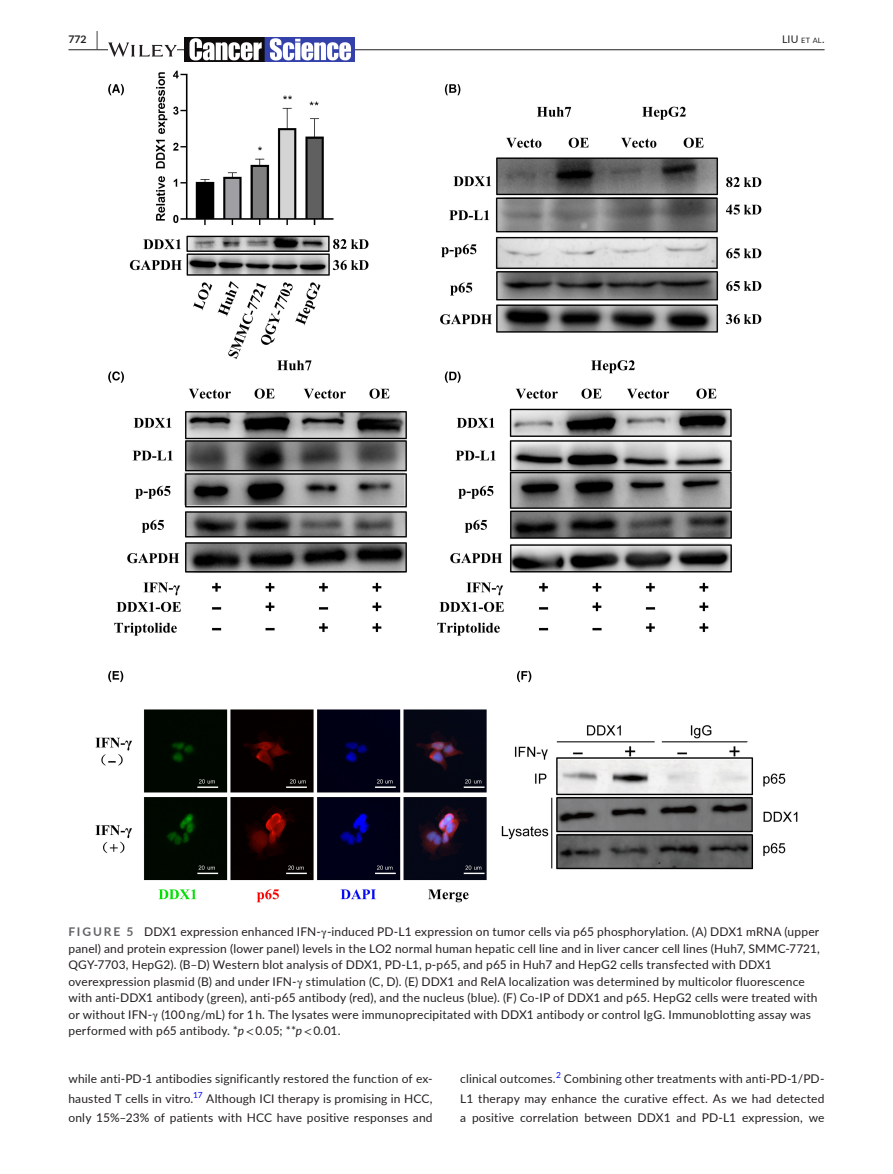
<style>
.page{position:relative;width:893px;height:1174px;background:#fff}
.page>*{position:absolute;margin:0;border:0;box-sizing:border-box;transform-origin:0 0}
.t1{font:12px/16.5px "Lato";letter-spacing:.015em;color:#231f20;text-align:justify}
.t2{font:10.5px "Lato";color:#231f20}
.t3{font:700 10.5px "Lato";color:#231f20}
.s1{font-size:19.5px}
.s2{font-size:7.35px}
.s3{font-weight:700;color:#636366}
.s4{font-family:"STIX"}
.s5{font-style:italic}
</style>
<div class="page">
<hr style="left:68px;top:49px;width:756px;height:1px;background:#231f20">
<svg style="left:108px;top:42px;width:69px;height:15px"></svg>
<img style="left:185px;top:38px;width:170px;height:24px">
<img style="left:95px;top:70px;width:703px;height:833px">
<p class="t3" style="left:68px;top:31px;width:31px">772 <span class="s1">|</span></p>
<p class="t2" style="left:782px;top:31px;width:44px">LIU <span class="s2">et al</span>.</p>
<p class="t1" style="left:68px;top:923px;width:753px;text-align:left"><span class="s3">FIGURE 5</span> DDX1 expression enhanced IFN-<span class="s4">γ</span>-induced PD-L1 expression on tumor cells via p65 phosphorylation. (A) DDX1 mRNA (upper panel) and protein expression (lower panel) levels in the LO2 normal human hepatic cell line and in liver cancer cell lines (Huh7, SMMC-7721, QGY-7703, HepG2). (B–D) Western blot analysis of DDX1, PD-L1, p-p65, and p65 in Huh7 and HepG2 cells transfected with DDX1 overexpression plasmid (B) and under IFN-<span class="s4">γ</span> stimulation (C, D). (E) DDX1 and RelA localization was determined by multicolor fluorescence with anti-DDX1 antibody (green), anti-p65 antibody (red), and the nucleus (blue). (F) Co-IP of DDX1 and p65. HepG2 cells were treated with or without IFN-<span class="s4">γ</span> (100 ng/mL) for 1 h. The lysates were immunoprecipitated with DDX1 antibody or control IgG. Immunoblotting assay was performed with p65 antibody. *<span class="s5">p</span><span class="s4">&lt;</span> 0.05; **<span class="s5">p</span><span class="s4">&lt;</span> 0.01.</p>
<p class="t1" style="left:68px;top:1068px;width:366px;line-height:19.5px">while anti-PD-1 antibodies significantly restored the function of ex&shy;hausted T cells in vitro.<sup>17</sup> Although ICI therapy is promising in HCC, only 15%–23% of patients with HCC have positive responses and</p>
<p class="t1" style="left:460px;top:1068px;width:366px;line-height:19.5px">clinical outcomes.<sup>2</sup> Combining other treatments with anti-PD-1/PD-L1 therapy may enhance the curative effect. As we had detected a positive correlation between DDX1 and PD-L1 expression, we</p>
</div>
